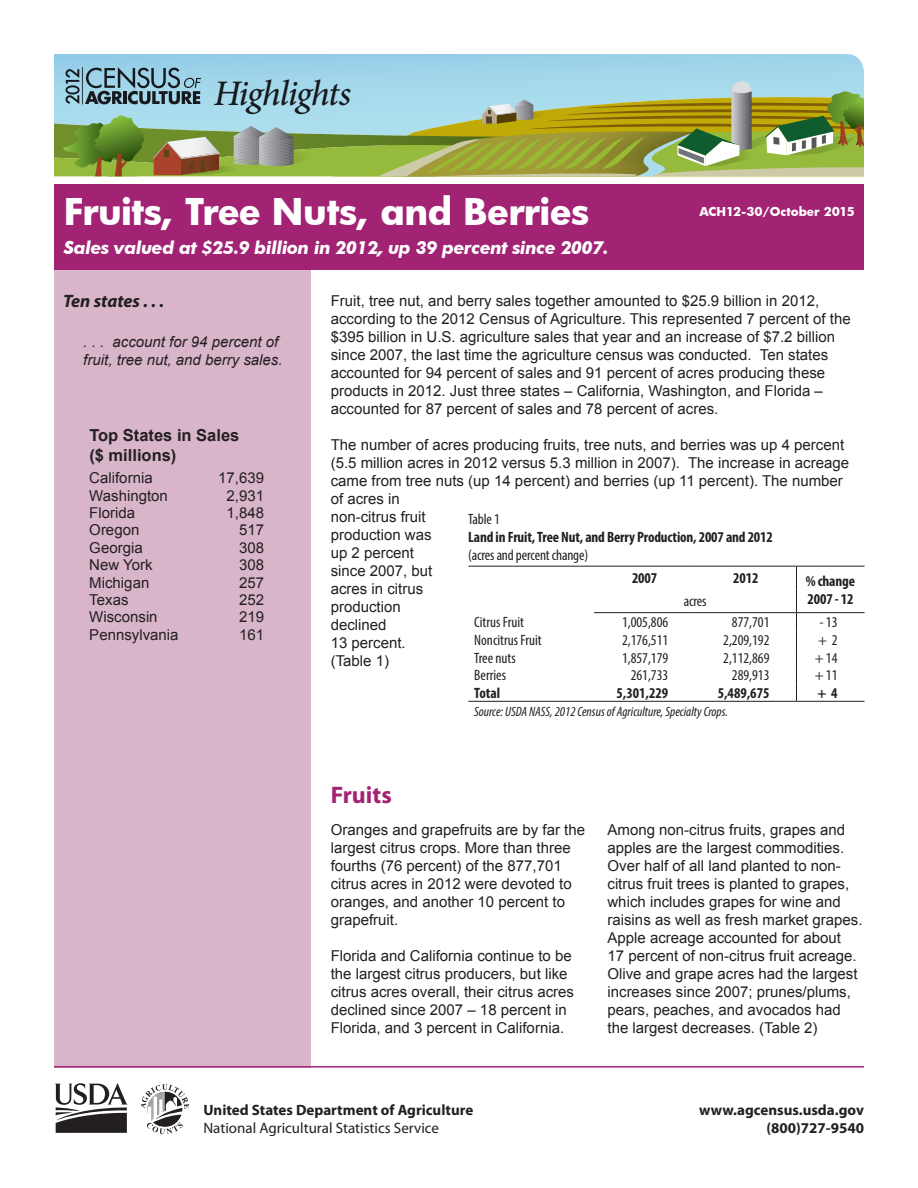
<style>
.page{position:relative;width:918px;height:1188px;background:#fff}
.page>*{position:absolute;margin:0;border:0;box-sizing:border-box;transform-origin:0 0}
.t1{font:700 36px "Futura";letter-spacing:-.02em;color:#fff}
.Bulleted_Text_CS{font:italic 500 36px "Minion Pro";letter-spacing:-.03em;color:#231f20}
.Bulleted_Text_CS-2{font:700 24px "Myriad Pro";color:#a22274}
.t2{font:italic 700 18px "Futura BT";letter-spacing:-.02em;color:#fff}
.t3{font:italic 700 18px "Myriad Pro";color:#231f20}
.Bulleted_Text_CS-3{font:700 16.5px "Arial";color:#231f20}
.Bulleted_Text_CS-4{font:15px/18px "Arial";color:#231f20}
.Bulleted_Text_CS-5{font:condensed 15px "Myriad Pro";color:#231f20}
.t4{font:700 15px "Myriad Pro";color:#231f20}
.Bulleted_Text_CS-6{font:italic 15px/18px "Arial";color:#231f20}
.Table_Figure_header{font:700 condensed 15px "Myriad Pro";letter-spacing:-.01em;color:#231f20}
.Bulleted_Text_CS-7{font:700 condensed 15px "Myriad Pro";letter-spacing:-.01em;color:#231f20}
.Bulleted_Text_CS-8{font:15px "Myriad Pro";color:#231f20}
.Table_Figure_header-2{font:condensed 15px "Myriad Pro";letter-spacing:-.01em;color:#231f20}
.t5{font:italic condensed 13.5px "Myriad Pro";color:#231f20}
.t6{font:700 12px "Futura";color:#fff}
</style>
<div class="page">
<div style="left:54px;top:270px;width:256px;height:797px;background:#d9b5ca"></div>
<div style="left:54px;top:184px;width:810px;height:86px;background:#a22274"></div>
<svg style="left:55px;top:1083px;width:73px;height:50px"></svg>
<svg style="left:142px;top:1084px;width:46px;height:50px"></svg>
<hr style="left:54px;top:1066px;width:810px;height:2px;background:#a22274">
<div style="left:54px;top:54px;width:810px;height:14px;background:#99d1e9"></div>
<svg style="left:54px;top:68px;width:810px;height:108px;background:#99b488"></svg>
<hr style="left:594px;top:566px;width:101px;height:1px;background:#231f20">
<hr style="left:695px;top:566px;width:101px;height:1px;background:#231f20">
<hr style="left:594px;top:612px;width:101px;height:1px;background:#231f20">
<hr style="left:695px;top:612px;width:101px;height:1px;background:#231f20">
<hr style="left:468px;top:701px;width:126px;height:1px;background:#231f20">
<hr style="left:594px;top:701px;width:101px;height:1px;background:#231f20">
<hr style="left:695px;top:701px;width:101px;height:1px;background:#231f20">
<hr style="left:796px;top:701px;width:69px;height:1px;background:#231f20">
<hr style="left:468px;top:566px;width:126px;height:1px;background:#231f20">
<hr style="left:796px;top:566px;width:69px;height:1px;background:#231f20">
<svg style="left:796px;top:567px;width:1px;height:134px"></svg>
<hr style="left:796px;top:612px;width:69px;height:1px;background:#231f20">
<p class="Bulleted_Text_CS" style="left:214px;top:68px;width:139px">Highlights</p>
<p class="t1" style="left:64px;top:186px;width:527px">Fruits, Tree Nuts, and Berries</p>
<p class="t2" style="left:64px;top:236px;width:546px">Sales valued at $25.9 billion in 2012, up 39 percent since 2007.</p>
<p class="t6" style="left:699px;top:203px;width:157px">ACH12-30/October 2015</p>
<p class="t3" style="left:63px;top:289px;width:103px">Ten states . . .</p>
<p class="Bulleted_Text_CS-6" style="left:83px;top:333px;width:201px">. . . account for 94 percent of fruit, tree nut, and berry sales.</p>
<p class="Bulleted_Text_CS-3" style="left:89px;top:425px;width:152px">Top States in Sales</p>
<p class="Bulleted_Text_CS-3" style="left:89px;top:444px;width:89px">($ millions)</p>
<p class="Bulleted_Text_CS-4" style="left:89px;top:469px;width:65px">California</p>
<p class="Bulleted_Text_CS-4" style="left:218px;top:469px;width:47px">17,639</p>
<p class="Bulleted_Text_CS-4" style="left:89px;top:487px;width:80px">Washington</p>
<p class="Bulleted_Text_CS-4" style="left:227px;top:487px;width:39px">2,931</p>
<p class="Bulleted_Text_CS-4" style="left:89px;top:504px;width:47px">Florida</p>
<p class="Bulleted_Text_CS-4" style="left:227px;top:504px;width:39px">1,848</p>
<p class="Bulleted_Text_CS-4" style="left:89px;top:521px;width:52px">Oregon</p>
<p class="Bulleted_Text_CS-4" style="left:239px;top:521px;width:27px">517</p>
<p class="Bulleted_Text_CS-4" style="left:89px;top:539px;width:55px">Georgia</p>
<p class="Bulleted_Text_CS-4" style="left:239px;top:539px;width:27px">308</p>
<p class="Bulleted_Text_CS-4" style="left:89px;top:556px;width:65px">New York</p>
<p class="Bulleted_Text_CS-4" style="left:239px;top:556px;width:27px">308</p>
<p class="Bulleted_Text_CS-4" style="left:89px;top:574px;width:62px">Michigan</p>
<p class="Bulleted_Text_CS-4" style="left:239px;top:574px;width:27px">257</p>
<p class="Bulleted_Text_CS-4" style="left:89px;top:591px;width:41px">Texas</p>
<p class="Bulleted_Text_CS-4" style="left:239px;top:591px;width:27px">252</p>
<p class="Bulleted_Text_CS-4" style="left:89px;top:608px;width:70px">Wisconsin</p>
<p class="Bulleted_Text_CS-4" style="left:239px;top:608px;width:27px">219</p>
<p class="Bulleted_Text_CS-4" style="left:89px;top:626px;width:91px">Pennsylvania</p>
<p class="Bulleted_Text_CS-4" style="left:239px;top:626px;width:27px">161</p>
<p class="Bulleted_Text_CS-4" style="left:331px;top:292px;width:522px">Fruit, tree nut, and berry sales together amounted to $25.9 billion in 2012, according to the 2012 Census of Agriculture. This represented 7 percent of the $395 billion in U.S. agriculture sales that year and an increase of $7.2 billion since 2007, the last time the agriculture census was conducted. Ten states accounted for 94 percent of sales and 91 percent of acres producing these products in 2012. Just three states – California, Washington, and Florida – accounted for 87 percent of sales and 78 percent of acres.</p>
<p class="Bulleted_Text_CS-4" style="left:331px;top:436px;width:520px">The number of acres producing fruits, tree nuts, and berries was up 4 percent (5.5 million acres in 2012 versus 5.3 million in 2007). The increase in acreage came from tree nuts (up 14 percent) and berries (up 11 percent). The number of acres in<br>non-citrus fruit<br>production was<br>up 2 percent<br>since 2007, but<br>acres in citrus<br>production<br>declined</p>
<p class="Bulleted_Text_CS-4" style="left:331px;top:634px;width:77px">13 percent. (Table 1)</p>
<p class="Bulleted_Text_CS-5" style="left:468px;top:510px;width:33px">Table 1</p>
<p class="Table_Figure_header" style="left:468px;top:528px;width:306px">Land in Fruit, Tree Nut, and Berry Production, 2007 and 2012</p>
<p class="Table_Figure_header-2" style="left:468px;top:546px;width:121px">(acres and percent change)</p>
<p class="Bulleted_Text_CS-7" style="left:632px;top:569px;width:27px">2007</p>
<p class="Bulleted_Text_CS-7" style="left:733px;top:569px;width:27px">2012</p>
<p class="Bulleted_Text_CS-7" style="left:806px;top:572px;width:51px">% change</p>
<p class="Bulleted_Text_CS-5" style="left:684px;top:592px;width:24px">acres</p>
<p class="Bulleted_Text_CS-7" style="left:808px;top:590px;width:47px">2007 - 12</p>
<p class="Bulleted_Text_CS-5" style="left:474px;top:613px;width:51px">Citrus Fruit</p>
<p class="Bulleted_Text_CS-5" style="left:622px;top:613px;width:48px">1,005,806</p>
<p class="Bulleted_Text_CS-5" style="left:732px;top:613px;width:39px">877,701</p>
<p class="Bulleted_Text_CS-5" style="left:819px;top:613px;width:20px">- 13</p>
<p class="Bulleted_Text_CS-5" style="left:474px;top:631px;width:69px">Noncitrus Fruit</p>
<p class="Bulleted_Text_CS-5" style="left:622px;top:631px;width:48px">2,176,511</p>
<p class="Bulleted_Text_CS-5" style="left:723px;top:631px;width:48px">2,209,192</p>
<p class="Bulleted_Text_CS-5" style="left:818px;top:631px;width:21px">+ 2</p>
<p class="Bulleted_Text_CS-5" style="left:474px;top:649px;width:43px">Tree nuts</p>
<p class="Bulleted_Text_CS-5" style="left:622px;top:649px;width:48px">1,857,179</p>
<p class="Bulleted_Text_CS-5" style="left:723px;top:649px;width:48px">2,112,869</p>
<p class="Bulleted_Text_CS-5" style="left:815px;top:649px;width:24px">+ 14</p>
<p class="Bulleted_Text_CS-5" style="left:474px;top:666px;width:33px">Berries</p>
<p class="Bulleted_Text_CS-5" style="left:631px;top:666px;width:39px">261,733</p>
<p class="Bulleted_Text_CS-5" style="left:732px;top:666px;width:39px">289,913</p>
<p class="Bulleted_Text_CS-5" style="left:815px;top:666px;width:24px">+ 11</p>
<p class="Bulleted_Text_CS-7" style="left:474px;top:684px;width:28px">Total</p>
<p class="Bulleted_Text_CS-7" style="left:617px;top:684px;width:53px">5,301,229</p>
<p class="Bulleted_Text_CS-7" style="left:718px;top:684px;width:53px">5,489,675</p>
<p class="Bulleted_Text_CS-7" style="left:817px;top:684px;width:22px">+ 4</p>
<p class="t5" style="left:474px;top:703px;width:255px">Source: USDA NASS, 2012 Census of Agriculture, Specialty Crops.</p>
<p class="Bulleted_Text_CS-2" style="left:331px;top:779px;width:63px">Fruits</p>
<p class="Bulleted_Text_CS-4" style="left:331px;top:821px;width:256px">Oranges and grapefruits are by far the largest citrus crops. More than three fourths (76 percent) of the 877,701 citrus acres in 2012 were devoted to oranges, and another 10 percent to grapefruit.</p>
<p class="Bulleted_Text_CS-4" style="left:331px;top:947px;width:245px">Florida and California continue to be the largest citrus producers, but like citrus acres overall, their citrus acres declined since 2007 – 18 percent in Florida, and 3 percent in California.</p>
<p class="Bulleted_Text_CS-4" style="left:608px;top:821px;width:257px">Among non-citrus fruits, grapes and apples are the largest commodities.<br>Over half of all land planted to non&shy;citrus fruit trees is planted to grapes, which includes grapes for wine and raisins as well as fresh market grapes.<br>Apple acreage accounted for about<br>17 percent of non-citrus fruit acreage.<br>Olive and grape acres had the largest increases since 2007; prunes/plums, pears, peaches, and avocados had the largest decreases. (Table 2)</p>
<p class="t4" style="left:203px;top:1100px;width:271px">United States Department of Agriculture</p>
<p class="Bulleted_Text_CS-8" style="left:203px;top:1118px;width:237px">National Agricultural Statistics Service</p>
<p class="t4" style="left:699px;top:1100px;width:166px">www.agcensus.usda.gov</p>
<p class="t4" style="left:767px;top:1118px;width:99px">(800)727-9540</p>
<p class="Bulleted_Text_CS-8" style="left:856px;top:1120px;width:9px">1</p>
</div>
